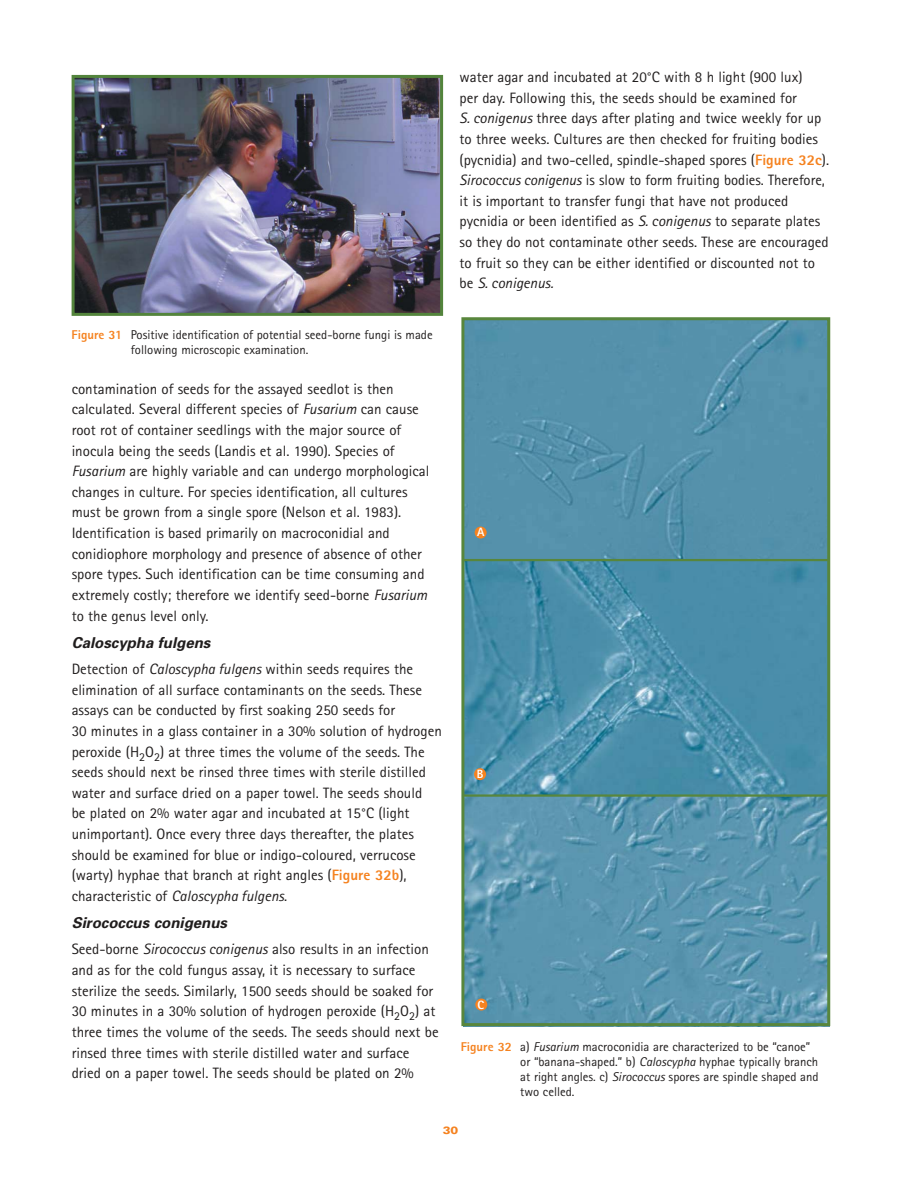
<style>
.page{position:relative;width:918px;height:1188px;background:#fff}
.page>*{position:absolute;margin:0;border:0;box-sizing:border-box;transform-origin:0 0}
.t1{font:15px/20.7px "Rotis Sans Serif";color:#201d1d}
.t2{font:italic 700 15px "Univers";color:#201d1d}
.t3{font:12.75px/15px "Rotis Sans Serif";color:#201d1d}
.t4{font:800 12px "Rotis Sans Serif";color:#fff}
.t5{font:900 expanded 10.5px "Univers";color:#f5821f}
.s1{font-weight:800;color:#f5821f}
.s2{font-style:italic}
</style>
<div class="page">
<img style="left:76px;top:79px;width:363px;height:233px">
<div style="left:72px;top:75px;width:371px;height:241px;border:3px solid #53843c"></div>
<img style="left:465px;top:797px;width:361px;height:225px">
<div style="left:463px;top:319px;width:366px;height:241px;background:#5591ab"></div>
<svg style="left:465px;top:561px;width:361px;height:233px;fill:#4a8daa"></svg>
<hr style="left:462px;top:794px;width:368px;height:3px;background:#58863c">
<hr style="left:462px;top:559px;width:368px;height:2px;background:#58863c">
<div style="left:461px;top:317px;width:369px;height:709px;border:3px solid #58863c"></div>
<div style="left:475px;top:527px;width:12px;height:12px;background:#f5821f;border-radius:50%"></div>
<div style="left:474px;top:768px;width:12px;height:12px;background:#f5821f;border-radius:50%"></div>
<div style="left:475px;top:999px;width:12px;height:12px;background:#f5821f;border-radius:50%"></div>
<p class="t3" style="left:131px;top:328px;width:303px;text-indent:-59px"><span class="s1">Figure 31</span> Positive identification of potential seed-borne fungi is made following microscopic examination.</p>
<p class="t1" style="left:72px;top:380px;width:359px">contamination of seeds for the assayed seedlot is then calculated. Several different species of <span class="s2">Fusarium</span> can cause root rot of container seedlings with the major source of inocula being the seeds (Landis et al. 1990). Species of <span class="s2">Fusarium</span> are highly variable and can undergo morphological changes in culture. For species identification, all cultures must be grown from a single spore (Nelson et al. 1983).<br>Identification is based primarily on macroconidial and conidiophore morphology and presence of absence of other spore types. Such identification can be time consuming and extremely costly; therefore we identify seed-borne <span class="s2">Fusarium </span>to the genus level only.</p>
<p class="t2" style="left:72px;top:637px;width:140px">Caloscypha fulgens</p>
<p class="t1" style="left:72px;top:660px;width:372px">Detection of <span class="s2">Caloscypha fulgens</span> within seeds requires the elimination of all surface contaminants on the seeds. These assays can be conducted by first soaking 250 seeds for<br>30 minutes in a glass container in a 30% solution of hydrogen peroxide (H<sub>2</sub>O<sub>2</sub>) at three times the volume of the seeds. The seeds should next be rinsed three times with sterile distilled water and surface dried on a paper towel. The seeds should<br>be plated on 2% water agar and incubated at 15°C (light unimportant). Once every three days thereafter, the plates should be examined for blue or indigo-coloured, verrucose (warty) hyphae that branch at right angles (<span class="s1">Figure 32b</span>), characteristic of <span class="s2">Caloscypha fulgens</span>.</p>
<p class="t2" style="left:72px;top:918px;width:157px">Sirococcus conigenus</p>
<p class="t1" style="left:72px;top:941px;width:369px">Seed-borne <span class="s2">Sirococcus conigenus</span> also results in an infection and as for the cold fungus assay, it is necessary to surface sterilize the seeds. Similarly, 1500 seeds should be soaked for 30 minutes in a 30% solution of hydrogen peroxide (H<sub>2</sub>O<sub>2</sub>) at three times the volume of the seeds. The seeds should next be rinsed three times with sterile distilled water and surface dried on a paper towel. The seeds should be plated on 2%</p>
<p class="t1" style="left:460px;top:68px;width:371px">water agar and incubated at 20°C with 8 h light (900 lux)<br>per day. Following this, the seeds should be examined for<br><span class="s2">S. conigenus</span> three days after plating and twice weekly for up to three weeks. Cultures are then checked for fruiting bodies (pycnidia) and two-celled, spindle-shaped spores (<span class="s1">Figure 32c</span>).<br><span class="s2">Sirococcus conigenus</span> is slow to form fruiting bodies. Therefore, it is important to transfer fungi that have not produced pycnidia or been identified as <span class="s2">S. conigenus</span> to separate plates so they do not contaminate other seeds. These are encouraged to fruit so they can be either identified or discounted not to be <span class="s2">S. conigenus.</span></p>
<p class="t4" style="left:477px;top:528px;width:9px">A</p>
<p class="t4" style="left:477px;top:770px;width:8px">B</p>
<p class="t4" style="left:478px;top:1000px;width:8px">C</p>
<p class="t3" style="left:520px;top:1040px;width:300px;text-indent:-59px"><span class="s1">Figure 32</span> a) <span class="s2">Fusarium</span> macroconidia are characterized to be “canoe” or “banana-shaped.” b) <span class="s2">Caloscypha</span> hyphae typically branch at right angles. c) <span class="s2">Sirococcus</span> spores are spindle shaped and two celled.</p>
<p class="t5" style="left:443px;top:1127px;width:17px">30</p>
</div>
